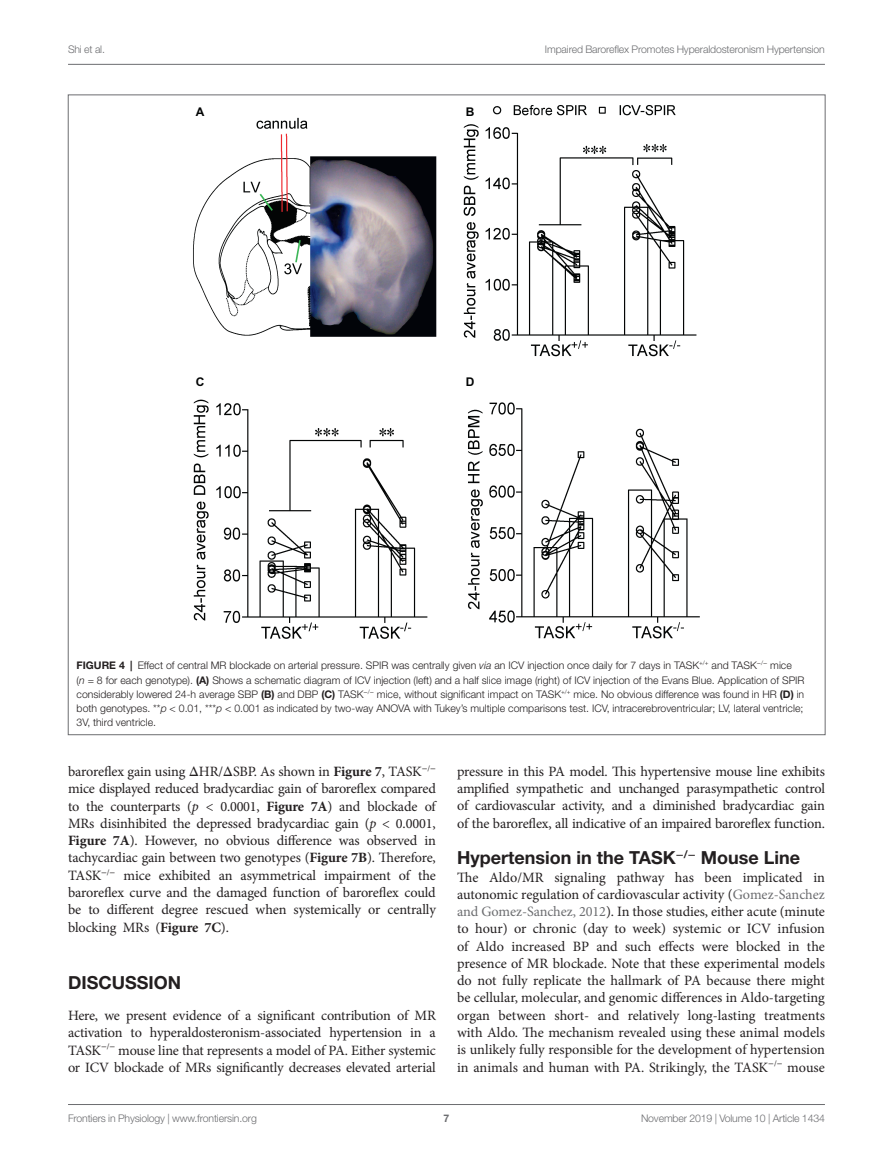
<style>
.page{position:relative;width:893px;height:1170px;background:#fff}
.page>*{position:absolute;margin:0;border:0;box-sizing:border-box;transform-origin:0 0}
.HEAD_2{font:700 18px "Helvetica Neue LT Std";color:#231f20}
.HEAD_1{font:700 18px "Helvetica Neue LT Std";color:#231f20}
.TEXT_FLUSH{font:14.25px/17.2px "Minion Pro";letter-spacing:-.01em;color:#231f20;text-align:justify}
.t1{font:700 12px "Arial";color:#030505}
.FIG_LEG{font:300 10.5px/14.2px "Helvetica Neue LT Std";color:#231f20}
.t2{font:300 10.5px "Helvetica Neue LT Std";letter-spacing:-.015em;color:#6c6d70}
.t3{font:700 10.5px "Helvetica Neue LT Std";color:#6c6d70}
.s1{font-weight:700}
.s2{font-style:italic}
.s3{font-family:"STIX General"}
.s4{color:#6c6d70}
</style>
<div class="page">
<hr style="left:68px;top:64px;width:757px;height:1px;background:#6c6d70">
<hr style="left:68px;top:1104px;width:757px;height:1px;background:#6c6d70">
<img style="left:193px;top:105px;width:507px;height:534px">
<p class="t2" style="left:68px;top:42px;width:38px">Shi et al.</p>
<p class="t2" style="left:545px;top:42px;width:281px">Impaired Baroreflex Promotes Hyperaldosteronism Hypertension</p>
<p class="t1" style="left:196px;top:104px;width:10px">A</p>
<p class="t1" style="left:466px;top:104px;width:10px">B</p>
<p class="t1" style="left:196px;top:374px;width:10px">C</p>
<p class="t1" style="left:466px;top:374px;width:10px">D</p>
<p class="FIG_LEG" style="left:77px;top:658px;width:729px"><span class="s1">FIGURE 4 |</span> Effect of central MR blockade on arterial pressure. SPIR was centrally given <span class="s2">via</span> an ICV injection once daily for 7 days in TASK<sup>+/+</sup> and TASK<sup>−</sup><sup>/</sup><sup>−</sup> mice<br>(<span class="s2">n</span> = 8 for each genotype). <span class="s1">(A)</span> Shows a schematic diagram of ICV injection (left) and a half slice image (right) of ICV injection of the Evans Blue. Application of SPIR considerably lowered 24-h average SBP <span class="s1">(B)</span> and DBP <span class="s1">(C)</span> TASK<sup>−</sup><sup>/</sup><sup>−</sup> mice, without significant impact on TASK<sup>+/+</sup> mice. No obvious difference was found in HR <span class="s1">(D)</span> in both genotypes. **<span class="s2">p</span> &lt; 0.01, ***<span class="s2">p</span> &lt; 0.001 as indicated by two-way ANOVA with Tukey’s multiple comparisons test. ICV, intracerebroventricular; LV, lateral ventricle; 3V, third ventricle.</p>
<p class="TEXT_FLUSH" style="left:68px;top:763px;width:369px">baroreflex gain using <span class="s3">Δ</span>HR/<span class="s3">Δ</span>SBP. As shown in <span class="s1">Figure 7</span>, TASK<sup>−</sup><sup>/</sup><sup>− </sup>mice displayed reduced bradycardiac gain of baroreflex compared to the counterparts (<span class="s2">p</span> &lt; 0.0001, <span class="s1">Figure 7A</span>) and blockade of MRs disinhibited the depressed bradycardiac gain (<span class="s2">p</span> &lt; 0.0001, <span class="s1">Figure 7A</span>). However, no obvious difference was observed in tachycardiac gain between two genotypes (<span class="s1">Figure 7B</span>). Therefore, TASK<sup>−</sup><sup>/</sup><sup>−</sup> mice exhibited an asymmetrical impairment of the baroreflex curve and the damaged function of baroreflex could be to different degree rescued when systemically or centrally blocking MRs (<span class="s1">Figure 7C</span>).</p>
<p class="HEAD_1" style="left:68px;top:970px;width:115px">DISCUSSION</p>
<p class="TEXT_FLUSH" style="left:68px;top:1006px;width:369px">Here, we present evidence of a significant contribution of MR activation to hyperaldosteronism-associated hypertension in a TASK<sup>−</sup><sup>/</sup><sup>−</sup> mouse line that represents a model of PA. Either systemic or ICV blockade of MRs significantly decreases elevated arterial</p>
<p class="TEXT_FLUSH" style="left:457px;top:762px;width:369px">pressure in this PA model. This hypertensive mouse line exhibits amplified sympathetic and unchanged parasympathetic control of cardiovascular activity, and a diminished bradycardiac gain of the baroreflex, all indicative of an impaired baroreflex function.</p>
<p class="HEAD_2" style="left:457px;top:846px;width:344px">Hypertension in the TASK<sup>−</sup><sup>/</sup><sup>−</sup> Mouse Line</p>
<p class="TEXT_FLUSH" style="left:457px;top:868px;width:369px">The Aldo/MR signaling pathway has been implicated in autonomic regulation of cardiovascular activity (<span class="s4">Gomez-Sanchez and Gomez-Sanchez, 2012</span>). In those studies, either acute (minute to hour) or chronic (day to week) systemic or ICV infusion of Aldo increased BP and such effects were blocked in the presence of MR blockade. Note that these experimental models do not fully replicate the hallmark of PA because there might be cellular, molecular, and genomic differences in Aldo-targeting organ between short- and relatively long-lasting treatments with Aldo. The mechanism revealed using these animal models is unlikely fully responsible for the development of hypertension in animals and human with PA. Strikingly, the TASK<sup>−</sup><sup>/</sup><sup>−</sup> mouse</p>
<p class="t2" style="left:68px;top:1111px;width:190px">Frontiers in Physiology | www.frontiersin.org</p>
<p class="t3" style="left:444px;top:1111px;width:7px">7</p>
<p class="t2" style="left:641px;top:1111px;width:185px">November 2019 | Volume 10 | Article 1434</p>
</div>
